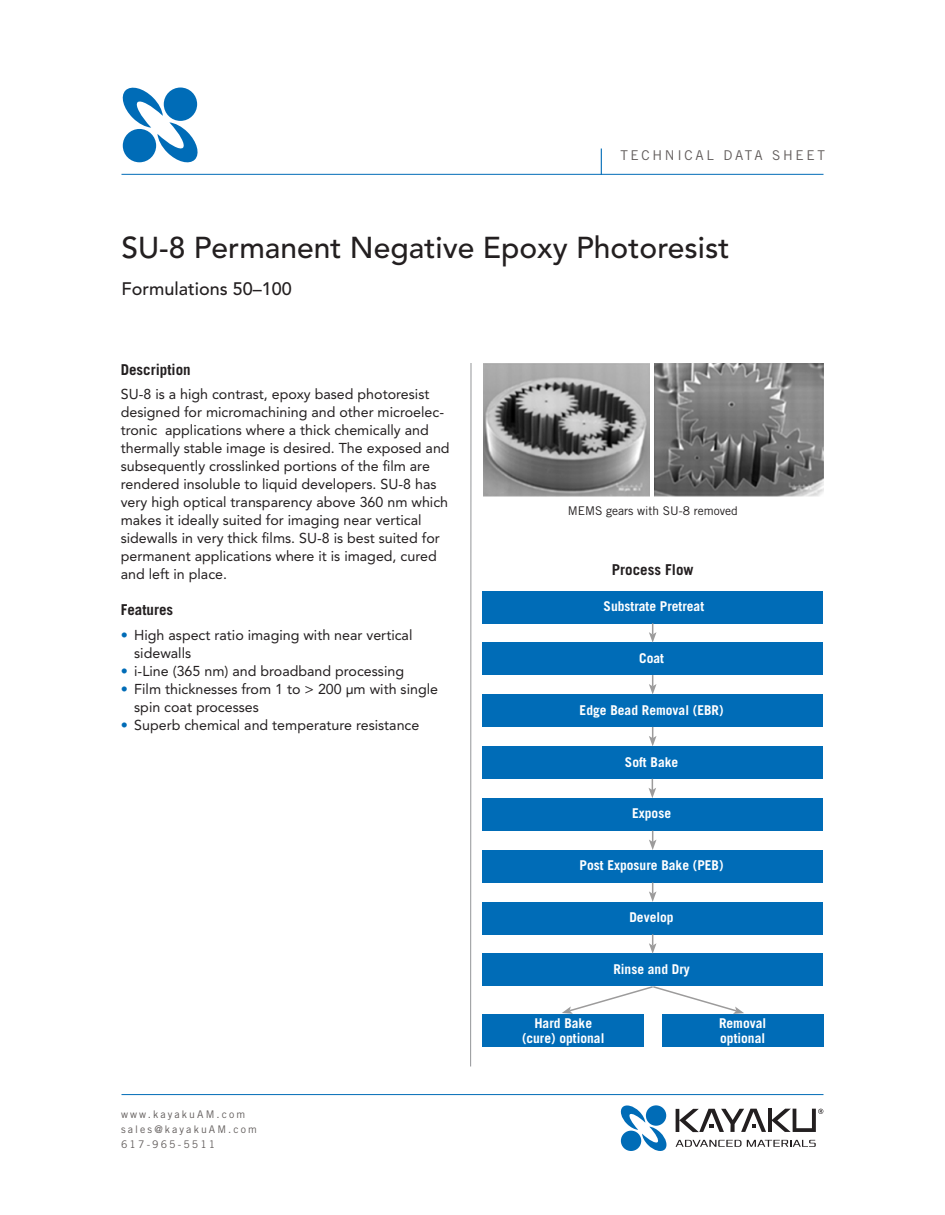
<style>
.page{position:relative;width:945px;height:1215px;background:#fff}
.page>*{position:absolute;margin:0;border:0;box-sizing:border-box;transform-origin:0 0}
.Head{font:500 30px "Avenir";color:#231f20}
.t1{font:500 18px "Avenir";color:#231f20}
.subhead{font:700 15px "Trade Gothic";color:#231f20}
.Bodytext{font:700 15px "Trade Gothic";color:#231f20}
.chart_head{font:14.25px/18px "Avenir";color:#231f20}
.Bodytext-2{font:14.25px/18px "Avenir";color:#231f20}
.t2{font:700 13.5px "Trade Gothic";color:#fff}
.t3{font:13.5px "Trade Gothic";letter-spacing:.2em;color:#625d5c}
.t4{font:12px "Trade Gothic";color:#231f20}
.t5{font:10.5px/15px "Trade Gothic";letter-spacing:.2em;color:#625d5c}
.s1{color:#006cb7}
</style>
<div class="page">
<hr style="left:122px;top:174px;width:702px;height:1px;background:#006cb7">
<svg style="left:601px;top:149px;width:1px;height:26px"></svg>
<svg style="left:123px;top:88px;width:75px;height:74px"></svg>
<div style="left:164px;top:88px;width:33px;height:33px;background:#006cb7;border-radius:50%"></div>
<div style="left:123px;top:129px;width:33px;height:33px;background:#006cb7;border-radius:50%"></div>
<hr style="left:122px;top:1094px;width:702px;height:1px;background:#006cb7">
<svg style="left:676px;top:1140px;width:140px;height:7px"></svg>
<svg style="left:621px;top:1105px;width:46px;height:46px"></svg>
<div style="left:646px;top:1105px;width:20px;height:21px;background:#006cb7;border-radius:50%"></div>
<div style="left:621px;top:1131px;width:20px;height:20px;background:#006cb7;border-radius:50%"></div>
<svg style="left:676px;top:1109px;width:147px;height:23px"></svg>
<hr style="left:470px;top:363px;width:1px;height:703px;background:#939598">
<img style="left:483px;top:363px;width:166px;height:133px">
<img style="left:655px;top:363px;width:169px;height:133px">
<div style="left:482px;top:643px;width:341px;height:32px;background:#006cb7"></div>
<div style="left:482px;top:591px;width:341px;height:32px;background:#006cb7"></div>
<div style="left:482px;top:695px;width:341px;height:32px;background:#006cb7"></div>
<div style="left:482px;top:746px;width:340px;height:33px;background:#006cb7"></div>
<div style="left:482px;top:798px;width:341px;height:33px;background:#006cb7"></div>
<div style="left:482px;top:850px;width:341px;height:32px;background:#006cb7"></div>
<div style="left:482px;top:902px;width:341px;height:32px;background:#006cb7"></div>
<div style="left:482px;top:954px;width:341px;height:32px;background:#006cb7"></div>
<svg style="left:649px;top:623px;width:8px;height:20px"></svg>
<svg style="left:649px;top:675px;width:8px;height:20px"></svg>
<svg style="left:649px;top:727px;width:8px;height:19px"></svg>
<svg style="left:649px;top:779px;width:7px;height:19px"></svg>
<svg style="left:649px;top:831px;width:8px;height:19px"></svg>
<svg style="left:649px;top:882px;width:8px;height:20px"></svg>
<svg style="left:649px;top:934px;width:8px;height:20px"></svg>
<div style="left:482px;top:1015px;width:162px;height:32px;background:#006cb7"></div>
<div style="left:662px;top:1015px;width:162px;height:32px;background:#006cb7"></div>
<svg style="left:562px;top:986px;width:182px;height:28px"></svg>
<p class="t3" style="left:620px;top:148px;width:206px">TECHNICAL DATA SHEET</p>
<p class="Head" style="left:122px;top:230px;width:610px">SU-8 Permanent Negative Epoxy Photoresist</p>
<p class="t1" style="left:122px;top:279px;width:172px">Formulations 50–100</p>
<p class="subhead" style="left:121px;top:360px;width:72px">Description</p>
<p class="chart_head" style="left:121px;top:385px;width:330px">SU-8 is a high contrast, epoxy based photoresist designed for micromachining and other microelec&shy;tronic applications where a thick chemically and thermally stable image is desired. The exposed and subsequently crosslinked portions of the film are rendered insoluble to liquid developers. SU-8 has very high optical transparency above 360 nm which makes it ideally suited for imaging near vertical sidewalls in very thick films. SU-8 is best suited for permanent applications where it is imaged, cured and left in place.</p>
<p class="Bodytext" style="left:121px;top:601px;width:54px">Features</p>
<p class="Bodytext-2" style="left:134px;top:626px;width:280px;text-indent:-13px"><span class="s1">•</span> High aspect ratio imaging with near vertical sidewalls</p>
<p class="chart_head" style="left:121px;top:662px;width:285px"><span class="s1">•</span> i-Line (365 nm) and broadband processing</p>
<p class="chart_head" style="left:134px;top:680px;width:305px;text-indent:-13px"><span class="s1">•</span> Film thicknesses from 1 to &gt; 200 μm with single spin coat processes</p>
<p class="chart_head" style="left:121px;top:716px;width:300px"><span class="s1">•</span> Superb chemical and temperature resistance</p>
<p class="t5" style="left:121px;top:1106px;width:137px">www.kayakuAM.com sales@kayakuAM.com<br>617-965-5511</p>
<p class="t4" style="left:568px;top:503px;width:171px">MEMS gears with SU-8 removed</p>
<p class="subhead" style="left:612px;top:560px;width:83px">Process Flow</p>
<p class="t2" style="left:604px;top:598px;width:102px">Substrate Pretreat</p>
<p class="t2" style="left:639px;top:650px;width:26px">Coat</p>
<p class="t2" style="left:580px;top:702px;width:146px">Edge Bead Removal (EBR)</p>
<p class="t2" style="left:625px;top:754px;width:55px">Soft Bake</p>
<p class="t2" style="left:632px;top:805px;width:40px">Expose</p>
<p class="t2" style="left:580px;top:857px;width:146px">Post Exposure Bake (PEB)</p>
<p class="t2" style="left:629px;top:909px;width:46px">Develop</p>
<p class="t2" style="left:613px;top:961px;width:78px">Rinse and Dry</p>
<p class="t2" style="left:534px;top:1014px;width:59px">Hard Bake</p>
<p class="t2" style="left:522px;top:1029px;width:84px">(cure) optional</p>
<p class="t2" style="left:719px;top:1014px;width:49px">Removal</p>
<p class="t2" style="left:720px;top:1029px;width:47px">optional</p>
</div>
